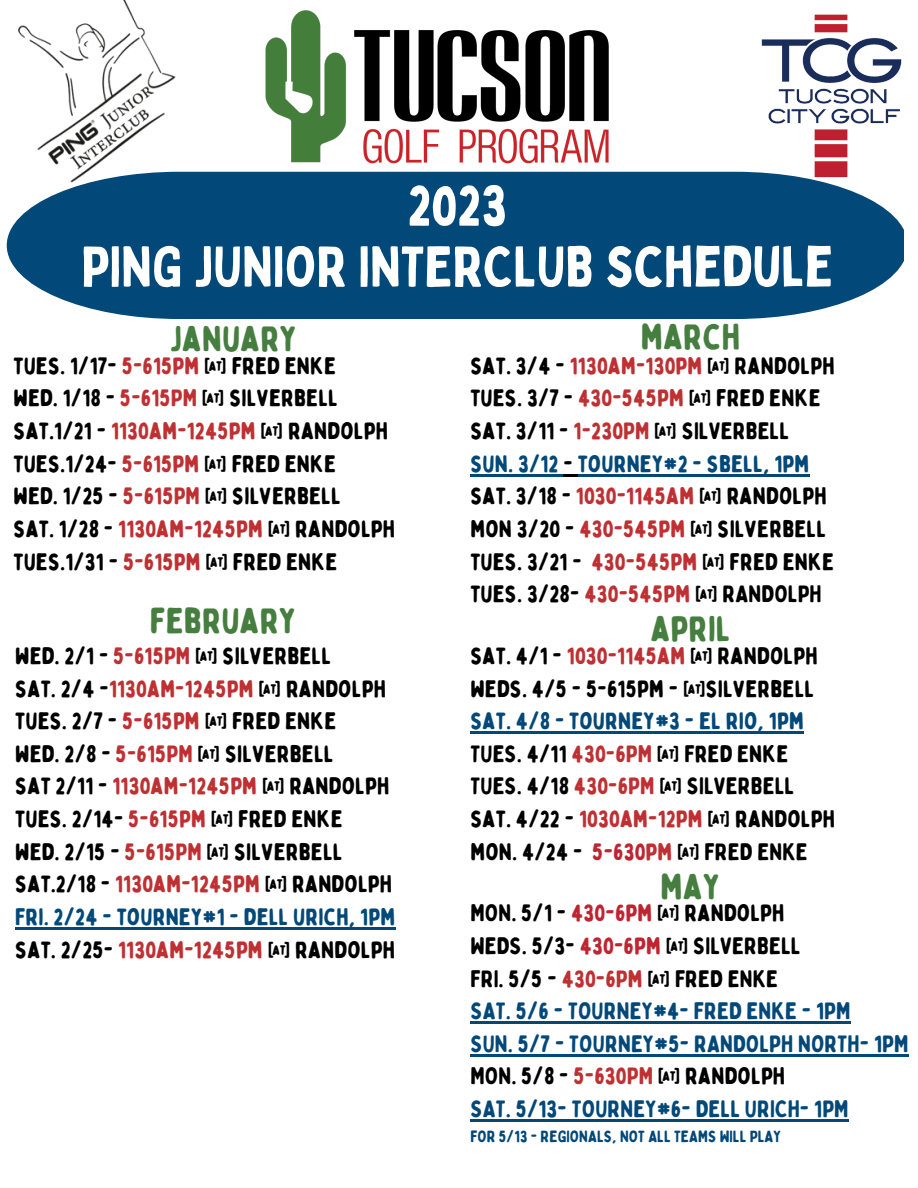
<style>
.page{position:relative;width:918px;height:1188px;background:#fff}
.page>*{position:absolute;margin:0;border:0;box-sizing:border-box;transform-origin:0 0}
.t1{font:56.25px/60.8px "Bobby Jones";color:#fff;text-align:center}
.t2{font:35.7px "Bobby Jones Soft";color:#457e3e}
.t3{font:23.85px/32.7px "Bobby Jones Soft";color:#000}
.t4{font:23.85px/32.7px "Bobby Jones Soft";color:#024879}
.t5{font:16.35px "Bobby Jones Soft";color:#024879}
.s1{color:#bf3033}
.s2{color:#024879}
.s3{color:#bf2431}
.s4{color:#000}
</style>
<div class="page">
<div style="left:7px;top:172px;width:897px;height:147px;background:#024879"></div>
<img style="left:266px;top:11px;width:343px;height:153px">
<img style="left:755px;top:14px;width:149px;height:170px">
<hr style="left:15px;top:927px;width:380px;height:2px;background:#024879">
<hr style="left:470px;top:474px;width:94px;height:2px;background:#024879">
<svg style="left:564px;top:474px;width:14px;height:2px"></svg>
<hr style="left:578px;top:474px;width:231px;height:2px;background:#024879">
<hr style="left:470px;top:731px;width:334px;height:3px;background:#024879">
<hr style="left:470px;top:1021px;width:381px;height:3px;background:#024879">
<hr style="left:470px;top:1054px;width:439px;height:2px;background:#024879">
<hr style="left:470px;top:1119px;width:379px;height:3px;background:#024879">
<img style="left:15px;top:0;width:162px;height:185px">
<h1 class="t1" style="left:81px;top:174px;width:753px">2023<br>PING JUNIOR INTERCLUB SCHEDULE</h1>
<h2 class="t2" style="left:170px;top:317px;width:129px">JANUARY</h2>
<p class="t3" style="left:14px;top:350px;width:383px">TUES. 1/17- <span class="s1">5-615PM</span> @ FRED ENKE<br>WED. 1/18 - <span class="s1">5-615PM</span> @ SILVERBELL<br>SAT.1/21 - <span class="s1">1130AM-1245PM</span> @ RANDOLPH<br>TUES.1/24- <span class="s1">5-615PM</span> @ FRED ENKE<br>WED. 1/25 - <span class="s1">5-615PM</span> @ SILVERBELL<br>SAT. 1/28 - <span class="s1">1130AM-1245PM</span> @ RANDOLPH<br>TUES.1/31 - <span class="s1">5-615PM</span> @ FRED ENKE</p>
<h2 class="t2" style="left:150px;top:598px;width:149px">FEBRUARY</h2>
<p class="t3" style="left:15px;top:640px;width:382px">WED. 2/1 - <span class="s1">5-615PM</span> @ SILVERBELL<br>SAT. 2/4 -<span class="s1">1130AM-1245PM</span> @ RANDOLPH TUES. 2/7 - <span class="s1">5-615PM</span> @ FRED ENKE<br>WED. 2/8 - <span class="s1">5-615PM</span> @ SILVERBELL<br>SAT 2/11 - <span class="s1">1130AM-1245PM</span> @ RANDOLPH TUES. 2/14- <span class="s1">5-615PM</span> @ FRED ENKE<br>WED. 2/15 - <span class="s1">5-615PM</span> @ SILVERBELL SAT.2/18 - <span class="s1">1130AM-1245PM</span> @ RANDOLPH <span class="s2">FRI. 2/24 - TOURNEY#1 - DELL URICH, 1PM </span>SAT. 2/25- <span class="s1">1130AM-1245PM</span> @ RANDOLPH</p>
<h2 class="t2" style="left:641px;top:315px;width:101px">MARCH</h2>
<p class="t3" style="left:470px;top:350px;width:366px">SAT. 3/4 - <span class="s1">1130AM-130PM</span> @ RANDOLPH TUES. 3/7 - <span class="s1">430-545PM</span> @ FRED ENKE SAT. 3/11 - <span class="s1">1-230PM</span> @ SILVERBELL <span class="s2">SUN. 3/12</span> - <span class="s2">TOURNEY#2 - SBELL, 1PM </span>SAT. 3/18 - <span class="s1">1030-1145AM</span> @ RANDOLPH MON 3/20 - <span class="s1">430-545PM</span> @ SILVERBELL TUES. 3/21 - <span class="s1">430-545PM</span> @ FRED ENKE TUES. 3/28- <span class="s1">430-545PM</span> @ RANDOLPH</p>
<h2 class="t2" style="left:651px;top:607px;width:82px">APRIL</h2>
<p class="t3" style="left:470px;top:640px;width:349px">SAT. 4/1 - <span class="s1">1030-1145AM</span> @ RANDOLPH<br>WEDS. 4/5 - 5-615PM - @SILVERBELL</p>
<p class="t3" style="left:470px;top:705px;width:366px"><span class="s2">SAT. 4/8 - TOURNEY#3 - EL RIO, 1PM<br></span>TUES. 4/11 <span class="s1">430-6PM</span> @ FRED ENKE<br>TUES. 4/18 <span class="s1">430-6PM</span> @ SILVERBELL<br>SAT. 4/22 - <span class="s1">1030AM-12PM</span> @ RANDOLPH<br>MON. 4/24 - <span class="s3">5-630</span><span class="s1">PM</span> @ FRED ENKE</p>
<h2 class="t2" style="left:661px;top:864px;width:62px">MAY</h2>
<p class="t4" style="left:470px;top:897px;width:440px"><span class="s4">MON. 5/1 -</span> <span class="s3">430-6PM</span> <span class="s4">@ RANDOLPH<br>WEDS. 5/3-</span> <span class="s3">430-6PM</span> <span class="s4">@ SILVERBELL<br>FRI. 5/5 -</span> <span class="s1">430-6PM</span> <span class="s4">@ FRED ENKE<br></span>SAT. 5/6 - TOURNEY#4- FRED ENKE - 1PM<br>SUN. 5/7 - TOURNEY#5- RANDOLPH NORTH- 1PM <span class="s4">MON. 5/8 -</span> <span class="s1">5-630PM</span> <span class="s4">@ RANDOLPH<br></span>SAT. 5/13- TOURNEY#6- DELL URICH- 1PM</p>
<p class="t5" style="left:470px;top:1126px;width:313px">FOR 5/13 - REGIONALS, NOT ALL TEAMS WILL PLAY</p>
</div>
